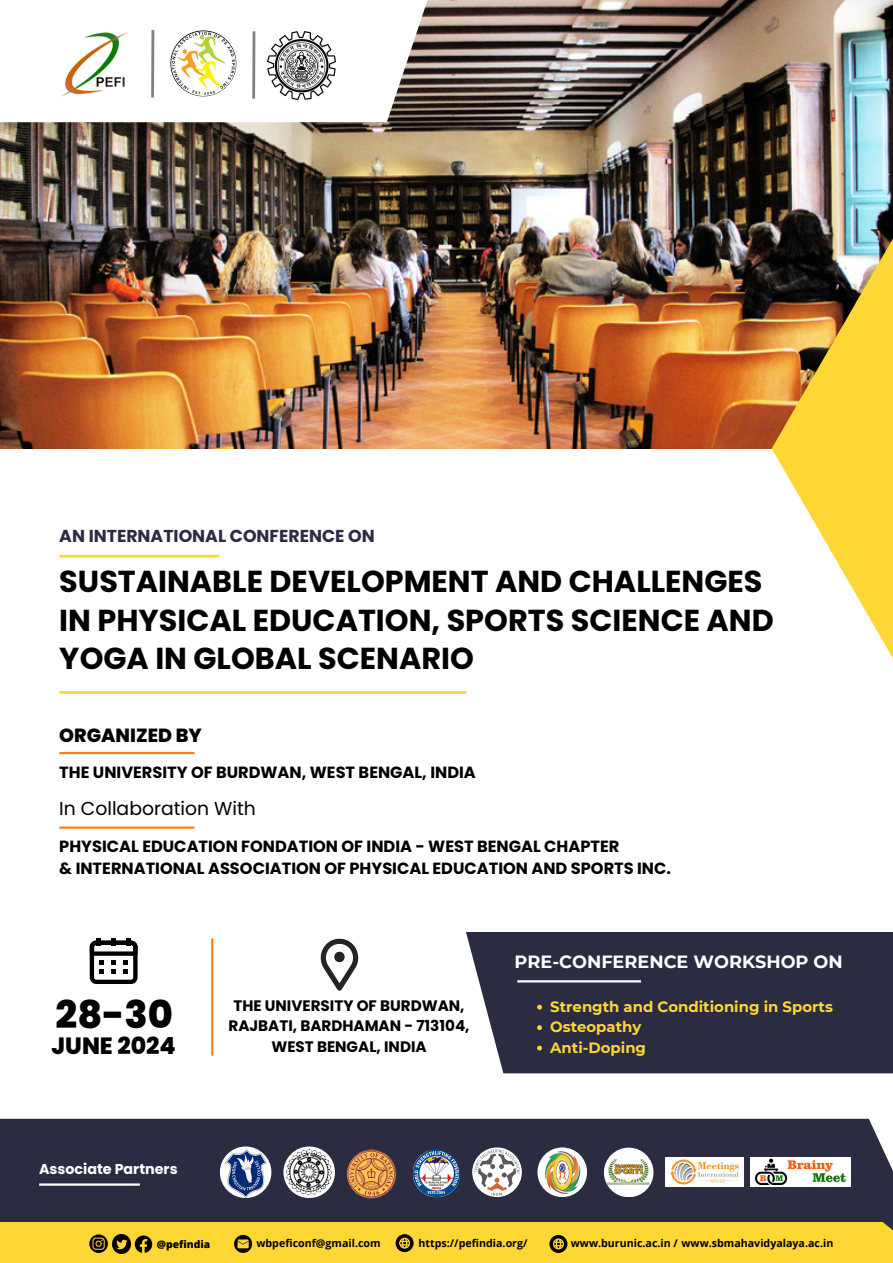
<style>
.page{position:relative;width:893px;height:1263px;background:#fff}
.page>*{position:absolute;margin:0;border:0;box-sizing:border-box;transform-origin:0 0}
.t1{font:800 38.25px "Poppins";color:#000}
.t2{font:700 30.3px/38.5px "Poppins";color:#000}
.t3{font:800 23.48px "Poppins";color:#000}
.t4{font:800 19.05px "Poppins";color:#000}
.t5{font:18.75px "Poppins";color:#000}
.t6{font:700 17.7px "Montserrat";color:#fff}
.t7{font:700 17.25px "Poppins";color:#2b2b42}
.t8{font:700 16.2px/22.5px "Poppins";color:#000}
.t9{font:700 15.15px/20.9px "Poppins";color:#000;text-align:center}
.t10{font:700 14.85px "Montserrat";color:#ffd734}
.t11{font:700 14.25px "Poppins";color:#fff}
.t12{font:700 10.65px "Open Sans";color:#000}
.t13{font:800 10.43px "Open Sans";color:#000}
</style>
<div class="page">
<img style="left:0;top:0;width:893px;height:448px">
<div style="left:466px;top:932px;width:427px;height:141px;background:#2b2b42"></div>
<div style="left:0;top:1119px;width:893px;height:103px;background:#2b2b42"></div>
<div style="left:0;top:1222px;width:893px;height:41px;background:#ffd734"></div>
<svg style="left:771px;top:214px;width:122px;height:445px;fill:#ffd734"></svg>
<svg style="left:0;top:0;width:434px;height:122px"></svg>
<svg style="left:151px;top:28px;width:3px;height:71px"></svg>
<img style="left:53px;top:26px;width:84px;height:76px">
<img style="left:268px;top:31px;width:68px;height:69px">
<hr style="left:59px;top:555px;width:160px;height:2px;background:#ffd734">
<hr style="left:59px;top:691px;width:407px;height:3px;background:#ffd734">
<hr style="left:59px;top:752px;width:135px;height:2px;background:#f4821f">
<hr style="left:59px;top:826px;width:135px;height:3px;background:#f4821f">
<hr style="left:39px;top:1183px;width:101px;height:3px;background:#fff">
<img style="left:347px;top:1149px;width:49px;height:50px;border-radius:50%">
<img style="left:410px;top:1150px;width:50px;height:49px;border-radius:50%">
<svg style="left:472px;top:1147px;width:50px;height:50px"></svg>
<div style="left:537px;top:1147px;width:50px;height:50px;background:#fff;border-radius:50%"></div>
<img style="left:545px;top:1150px;width:36px;height:44px">
<div style="left:604px;top:1147px;width:49px;height:50px;background:#fff;border-radius:50%"></div>
<img style="left:475px;top:1149px;width:45px;height:46px">
<img style="left:608px;top:1149px;width:41px;height:42px">
<hr style="left:517px;top:980px;width:124px;height:2px;background:#fff">
<svg style="left:90px;top:938px;width:48px;height:46px"></svg>
<hr style="left:211px;top:938px;width:2px;height:117px;background:#f4821f">
<svg style="left:321px;top:939px;width:37px;height:52px"></svg>
<svg style="left:220px;top:1146px;width:51px;height:52px"></svg>
<img style="left:221px;top:1149px;width:49px;height:49px">
<svg style="left:283px;top:1146px;width:52px;height:52px"></svg>
<img style="left:286px;top:1147px;width:47px;height:50px">
<img style="left:112px;top:1234px;width:19px;height:19px">
<svg style="left:135px;top:1235px;width:17px;height:18px"></svg>
<svg style="left:89px;top:1234px;width:19px;height:19px"></svg>
<svg style="left:395px;top:1234px;width:18px;height:18px"></svg>
<svg style="left:234px;top:1235px;width:18px;height:18px"></svg>
<svg style="left:549px;top:1235px;width:18px;height:18px"></svg>
<svg style="left:252px;top:29px;width:3px;height:71px"></svg>
<img style="left:170px;top:30px;width:66px;height:66px;border-radius:50%">
<img style="left:666px;top:1158px;width:77px;height:29px">
<img style="left:751px;top:1158px;width:99px;height:29px">
<svg style="left:537px;top:1005px;width:5px;height:4px"></svg>
<svg style="left:537px;top:1025px;width:5px;height:5px"></svg>
<svg style="left:537px;top:1045px;width:5px;height:5px"></svg>
<p class="t7" style="left:59px;top:524px;width:317px">AN INTERNATIONAL CONFERENCE ON</p>
<h4 class="t2" style="left:59px;top:562px;width:716px">SUSTAINABLE DEVELOPMENT AND CHALLENGES<br>IN PHYSICAL EDUCATION, SPORTS SCIENCE AND<br>YOGA IN GLOBAL SCENARIO</h4>
<p class="t4" style="left:59px;top:722px;width:144px">ORGANIZED BY</p>
<p class="t8" style="left:59px;top:761px;width:418px">THE UNIVERSITY OF BURDWAN, WEST BENGAL, INDIA</p>
<p class="t5" style="left:59px;top:795px;width:198px">In Collaboration With</p>
<p class="t8" style="left:59px;top:835px;width:613px">PHYSICAL EDUCATION FONDATION OF INDIA - WEST BENGAL CHAPTER<br>&amp; INTERNATIONAL ASSOCIATION OF PHYSICAL EDUCATION AND SPORTS INC.</p>
<p class="t1" style="left:56px;top:987px;width:119px">28-30</p>
<p class="t3" style="left:52px;top:1029px;width:126px">JUNE 2024</p>
<p class="t11" style="left:39px;top:1159px;width:140px">Associate Partners</p>
<p class="t9" style="left:228px;top:995px;width:243px">THE UNIVERSITY OF BURDWAN,<br>RAJBATI, BARDHAMAN - 713104,<br>WEST BENGAL, INDIA</p>
<p class="t6" style="left:514px;top:951px;width:330px">PRE-CONFERENCE WORKSHOP ON</p>
<p class="t10" style="left:550px;top:998px;width:284px">Strength and Conditioning in Sports</p>
<p class="t10" style="left:550px;top:1018px;width:93px">Osteopathy</p>
<h6 class="t10" style="left:550px;top:1038px;width:97px">Anti-Doping</h6>
<p class="t13" style="left:157px;top:1237px;width:55px">@pefindia</p>
<p class="t12" style="left:256px;top:1236px;width:126px">wbpeficonf@gmail.com</p>
<p class="t12" style="left:418px;top:1235px;width:110px">https://pefindia.org/</p>
<p class="t12" style="left:571px;top:1235px;width:264px">www.burunic.ac.in / www.sbmahavidyalaya.ac.in</p>
</div>
